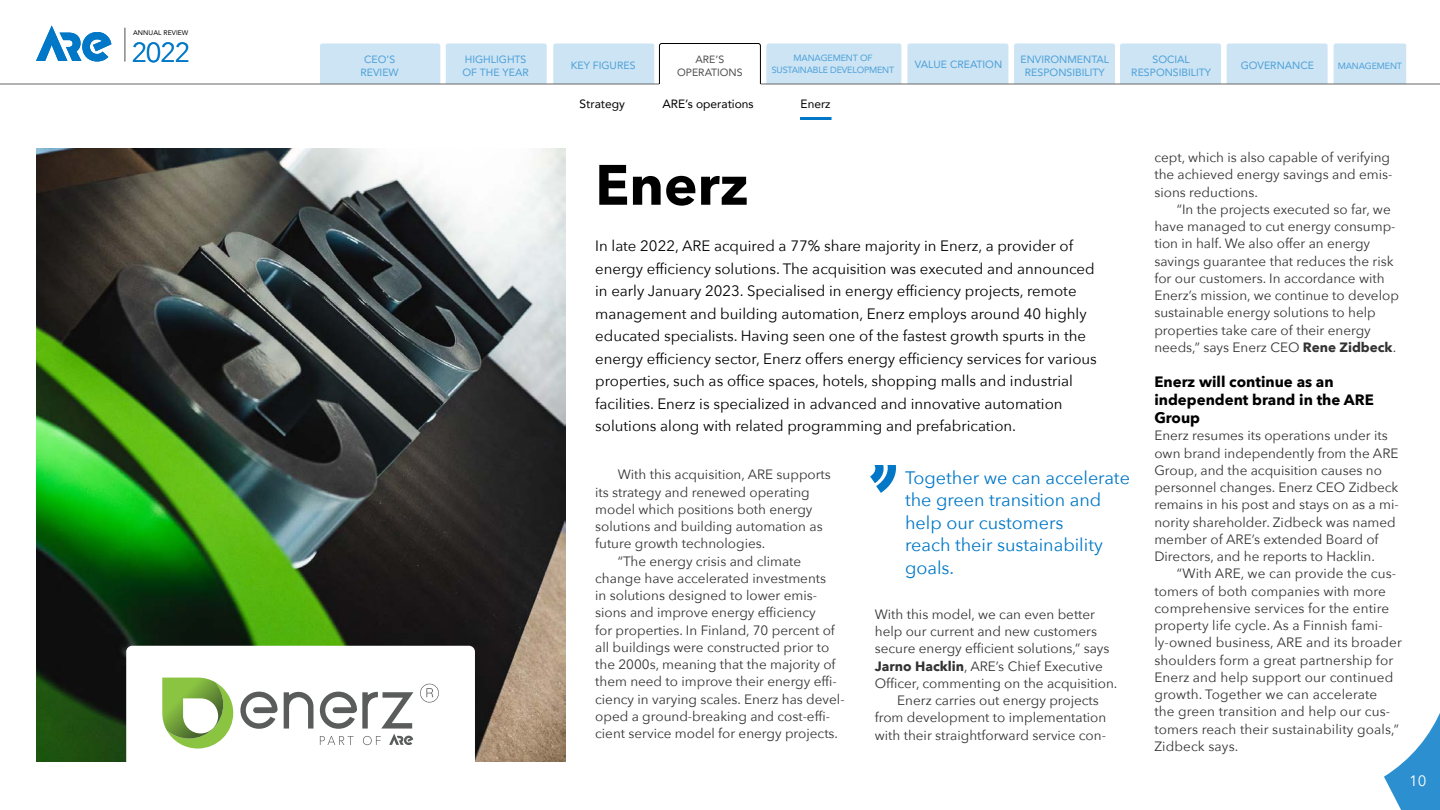
<style>
.page{position:relative;width:1440px;height:810px;background:#fff}
.page>*{position:absolute;margin:0;border:0;box-sizing:border-box;transform-origin:0 0}
.t1{font:700 56.25px "Avenir Next";color:#000}
.t2{font:300 27.45px "Avenir";color:#0078c7}
.t3{font:18px/22.5px "Avenir Next";color:#0078c7}
.t4{font:15px/22.5px "Avenir Next";color:#000}
.t5{font:700 15px/18px "Avenir Next";color:#000}
.t6{font:15px "Avenir Next";color:#fff}
.t7{font:13.5px/17.2px "Avenir Next";color:#333}
.t8{font:12px "Avenir";color:#000}
.t9{font:10.5px/13.5px "Avenir";color:#4da0d8;text-align:center}
.t10{font:10.5px/13.5px "Avenir";color:#4d4d4d;text-align:center}
.t11{font:9px/12px "Avenir";letter-spacing:-.02em;color:#4da0d8;text-align:center}
.t12{font:6.75px "Avenir";letter-spacing:.01em;color:#000}
.s1{font-weight:700}
</style>
<div class="page">
<svg style="left:51px;top:25px;width:1356px;height:58px"></svg>
<div style="left:766px;top:44px;width:135px;height:53px;background:#cce4f4;border-radius:2px"></div>
<div style="left:907px;top:44px;width:101px;height:53px;background:#cce4f4;border-radius:2px"></div>
<div style="left:1334px;top:44px;width:72px;height:53px;background:#cce4f4;border-radius:2px"></div>
<div style="left:320px;top:44px;width:120px;height:53px;background:#cce4f4;border-radius:2px"></div>
<div style="left:446px;top:44px;width:101px;height:53px;background:#cce4f4;border-radius:2px"></div>
<div style="left:553px;top:44px;width:101px;height:53px;background:#cce4f4;border-radius:2px"></div>
<div style="left:1014px;top:44px;width:101px;height:53px;background:#cce4f4;border-radius:2px"></div>
<div style="left:1120px;top:44px;width:101px;height:53px;background:#cce4f4;border-radius:2px"></div>
<div style="left:1227px;top:44px;width:101px;height:53px;background:#cce4f4;border-radius:2px"></div>
<svg style="left:36px;top:26px;width:75px;height:36px"></svg>
<hr style="left:125px;top:28px;width:1px;height:34px;background:#858585">
<div style="left:659px;top:44px;width:101px;height:53px;background:#fff;border-radius:2px"></div>
<div style="left:659px;top:43px;width:102px;height:54px;border:1px solid #000;border-radius:2px"></div>
<div style="left:0;top:84px;width:1440px;height:726px;background:#fff"></div>
<hr style="left:0;top:84px;width:659px;height:1px;background:#666">
<hr style="left:761px;top:84px;width:679px;height:1px;background:#666">
<img style="left:36px;top:148px;width:529px;height:614px">
<svg style="left:870px;top:466px;width:26px;height:27px"></svg>
<hr style="left:800px;top:117px;width:32px;height:3px;background:#0078c7">
<svg style="left:1384px;top:713px;width:56px;height:97px"></svg>
<div style="left:126px;top:646px;width:349px;height:164px;background:#fff;border-radius:6px"></div>
<svg style="left:284px;top:692px;width:29px;height:37px"></svg>
<svg style="left:240px;top:692px;width:38px;height:37px"></svg>
<svg style="left:420px;top:684px;width:19px;height:19px"></svg>
<svg style="left:162px;top:678px;width:71px;height:71px"></svg>
<svg style="left:320px;top:692px;width:93px;height:53px"></svg>
<p class="t12" style="left:133px;top:27px;width:57px">ANNUAL REVIEW</p>
<h2 class="t2" style="left:132px;top:36px;width:59px">2022</h2>
<p class="t9" style="left:361px;top:52px;width:40px">CEO’S<br>REVIEW</p>
<p class="t11" style="left:772px;top:52px;width:124px">MANAGEMENT OF<br>SUSTAINABLE DEVELOPMENT</p>
<p class="t11" style="left:1338px;top:59px;width:66px">MANAGEMENT</p>
<p class="t9" style="left:462px;top:52px;width:68px;text-align:left">HIGHLIGHTS<br>OF THE YEAR</p>
<p class="t9" style="left:571px;top:58px;width:66px">KEY FIGURES</p>
<p class="t9" style="left:915px;top:57px;width:89px">VALUE CREATION</p>
<p class="t9" style="left:1021px;top:52px;width:90px">ENVIRONMENTAL<br>RESPONSIBILITY</p>
<p class="t9" style="left:1131px;top:52px;width:81px">SOCIAL<br>RESPONSIBILITY</p>
<p class="t9" style="left:1241px;top:59px;width:75px">GOVERNANCE</p>
<p class="t10" style="left:677px;top:52px;width:67px">ARE’S<br>OPERATIONS</p>
<p class="t8" style="left:580px;top:94px;width:47px">Strategy</p>
<p class="t8" style="left:662px;top:94px;width:93px">ARE’s operations</p>
<p class="t8" style="left:801px;top:94px;width:32px">Enerz</p>
<h1 class="t1" style="left:595px;top:136px;width:155px">Enerz</h1>
<p class="t4" style="left:595px;top:234px;width:503px">In late 2022, ARE acquired a 77% share majority in Enerz, a provider of energy efficiency solutions. The acquisition was executed and announced in early January 2023. Specialised in energy efficiency projects, remote management and building automation, Enerz employs around 40 highly educated specialists. Having seen one of the fastest growth spurts in the energy efficiency sector, Enerz offers energy efficiency services for various properties, such as office spaces, hotels, shopping malls and industrial facilities. Enerz is specialized in advanced and innovative automation solutions along with related programming and prefabrication.</p>
<p class="t7" style="left:618px;top:465px;width:215px">With this acquisition, ARE supports</p>
<p class="t7" style="left:595px;top:483px;width:216px">its strategy and renewed operating</p>
<p class="t7" style="left:595px;top:500px;width:219px">model which positions both energy</p>
<p class="t7" style="left:595px;top:517px;width:229px">solutions and building automation as</p>
<p class="t7" style="left:595px;top:534px;width:172px">future growth technologies.</p>
<p class="t7" style="left:618px;top:552px;width:185px">“The energy crisis and climate</p>
<p class="t7" style="left:595px;top:569px;width:232px">change have accelerated investments</p>
<p class="t7" style="left:595px;top:586px;width:223px">in solutions designed to lower emis-</p>
<p class="t7" style="left:595px;top:603px;width:222px">sions and improve energy efficiency</p>
<p class="t7" style="left:595px;top:621px;width:241px">for properties. In Finland, 70 percent of</p>
<p class="t7" style="left:595px;top:638px;width:236px">all buildings were constructed prior to</p>
<p class="t7" style="left:595px;top:655px;width:242px">the 2000s, meaning that the majority of</p>
<p class="t7" style="left:595px;top:672px;width:243px">them need to improve their energy effi-</p>
<p class="t7" style="left:595px;top:690px;width:251px">ciency in varying scales. Enerz has devel-</p>
<p class="t7" style="left:595px;top:707px;width:236px">oped a ground-breaking and cost-effi-</p>
<p class="t7" style="left:595px;top:724px;width:244px">cient service model for energy projects.</p>
<h3 class="t3" style="left:905px;top:465px;width:226px">Together we can accelerate the green transition and help our customers<br>reach their sustainability goals.</h3>
<p class="t7" style="left:875px;top:605px;width:222px">With this model, we can even better</p>
<p class="t7" style="left:875px;top:622px;width:224px">help our current and new customers</p>
<p class="t7" style="left:875px;top:639px;width:236px">secure energy efficient solutions,” says</p>
<p class="t7" style="left:875px;top:657px;width:229px"><span class="s1">Jarno Hacklin</span>, ARE’s Chief Executive</p>
<p class="t7" style="left:875px;top:674px;width:244px">Officer, commenting on the acquisition.</p>
<p class="t7" style="left:897px;top:691px;width:203px">Enerz carries out energy projects</p>
<p class="t7" style="left:875px;top:708px;width:233px">from development to implementation</p>
<p class="t7" style="left:875px;top:726px;width:233px">with their straightforward service con-</p>
<p class="t7" style="left:1154px;top:148px;width:240px">cept, which is also capable of verifying the achieved energy savings and emis&shy;sions reductions.</p>
<p class="t7" style="left:1154px;top:200px;width:246px;text-indent:23px">“In the projects executed so far, we have managed to cut energy consump&shy;tion in half. We also offer an energy savings guarantee that reduces the risk for our customers. In accordance with Enerz’s mission, we continue to develop sustainable energy solutions to help properties take care of their energy needs,” says Enerz CEO <span class="s1">Rene Zidbeck</span>.</p>
<p class="t5" style="left:1154px;top:373px;width:221px">Enerz will continue as an independent brand in the ARE<br>Group</p>
<p class="t7" style="left:1154px;top:426px;width:246px">Enerz resumes its operations under its own brand independently from the ARE Group, and the acquisition causes no personnel changes. Enerz CEO Zidbeck remains in his post and stays on as a mi&shy;nority shareholder. Zidbeck was named member of ARE’s extended Board of Directors, and he reports to Hacklin.</p>
<p class="t7" style="left:1154px;top:564px;width:249px;text-indent:23px">“With ARE, we can provide the cus&shy;tomers of both companies with more comprehensive services for the entire property life cycle. As a Finnish fami&shy;ly-owned business, ARE and its broader shoulders form a great partnership for Enerz and help support our continued growth. Together we can accelerate<br>the green transition and help our cus&shy;tomers reach their sustainability goals,” Zidbeck says.</p>
<p class="t6" style="left:1409px;top:768px;width:19px">10</p>
</div>
